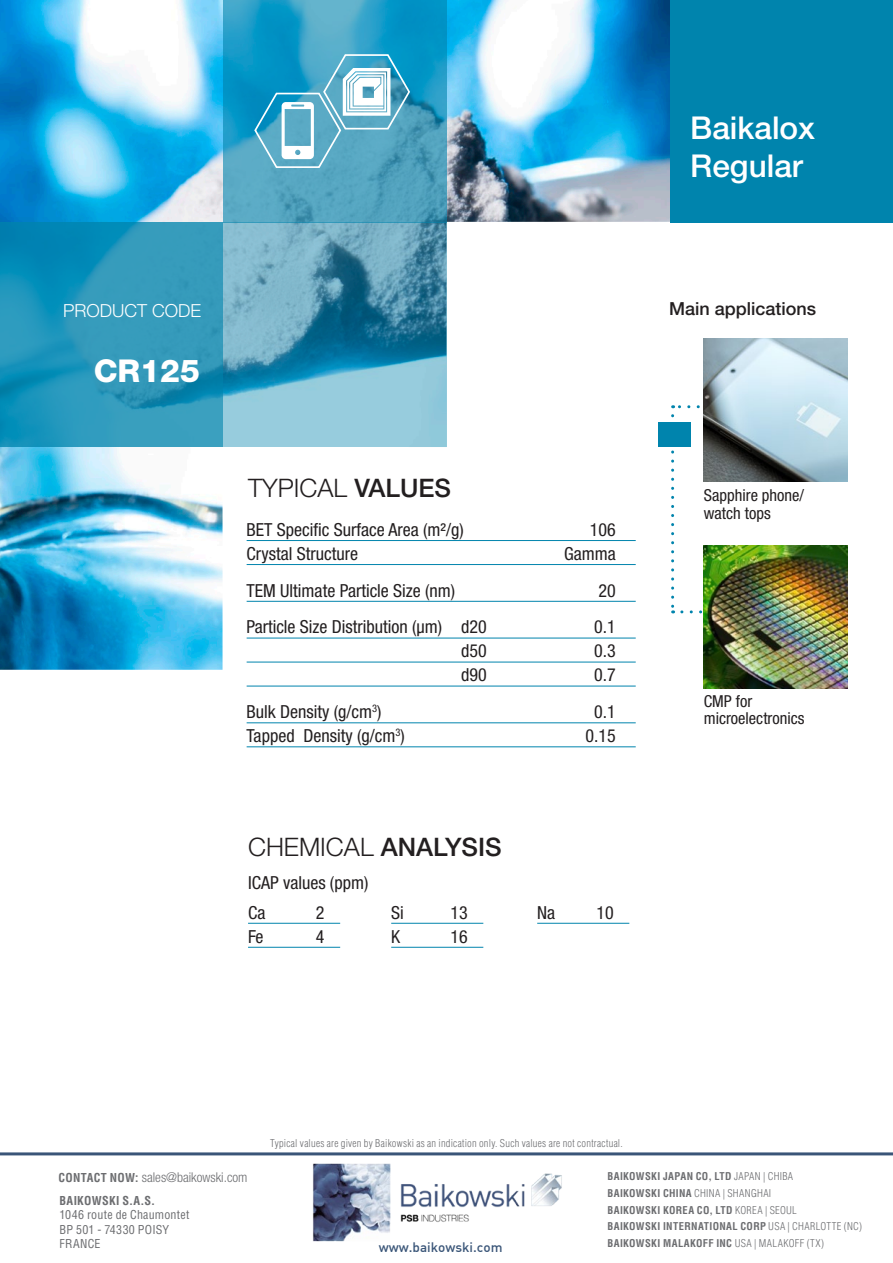
<style>
.page{position:relative;width:893px;height:1263px;background:#fff}
.page>*{position:absolute;margin:0;border:0;box-sizing:border-box;transform-origin:0 0}
.t1{font:500 31.5px/37.8px "Helvetica Neue LT Std";color:#fff}
.t2{font:800 31.5px "Helvetica Neue LT Std";color:#fff}
.t3{font:300 25.5px "Helvetica Neue LT Std";color:#231f20}
.t4{font:condensed 18px/29.7px "Helvetica Neue LT Std";color:#231f20}
.t5{font:500 18px "Helvetica Neue LT Std";color:#231f20}
.t6{font:300 18px "Helvetica Neue LT Std";color:#fff}
.t7{font:condensed 16.5px/18px "Helvetica Neue LT Std";color:#231f20}
.t8{font:300 condensed 13.5px "Helvetica Neue LT Std";color:#6c6d70}
.t9{font:500 13.5px "DIN";color:#3a5578}
.t10{font:condensed 12px/14.4px "Helvetica LT Std";letter-spacing:.02em;color:#6c6d70}
.t11{font:700 condensed 12px "Helvetica LT Std";letter-spacing:.025em;color:#6c6d70}
.t12{font:700 condensed 10.5px/16.8px "Helvetica LT Std";letter-spacing:.03em;color:#6c6d70}
.t13{font:300 condensed 10.5px "Helvetica LT Std";letter-spacing:.025em;color:#6c6d70}
.s1{font-weight:500}
.s2{font-family:"Helvetica LT Std";font-weight:700;font-size:12px}
.s3{font-weight:300}
</style>
<div class="page">
<img style="left:313px;top:1163px;width:249px;height:79px">
<hr style="left:0;top:1152px;width:893px;height:3px;background:#3a5578">
<img style="left:0;top:0;width:672px;height:670px">
<div style="left:670px;top:0;width:223px;height:222px;background:#0084ad"></div>
<svg style="left:0;top:222px;width:223px;height:225px;background:#2595ba"></svg>
<svg style="left:223px;top:0;width:223px;height:222px;background:#359fc3"></svg>
<svg style="left:223px;top:222px;width:223px;height:225px;background:#64a6bf"></svg>
<hr style="left:247px;top:540px;width:389px;height:1px;background:#0084ad">
<hr style="left:247px;top:564px;width:389px;height:1px;background:#0084ad">
<hr style="left:247px;top:601px;width:389px;height:1px;background:#0084ad">
<hr style="left:247px;top:638px;width:389px;height:1px;background:#0084ad">
<hr style="left:247px;top:662px;width:389px;height:1px;background:#0084ad">
<hr style="left:247px;top:686px;width:389px;height:1px;background:#0084ad">
<hr style="left:247px;top:722px;width:389px;height:1px;background:#0084ad">
<hr style="left:247px;top:746px;width:389px;height:1px;background:#0084ad">
<hr style="left:248px;top:923px;width:92px;height:1px;background:#0084ad">
<hr style="left:248px;top:947px;width:92px;height:1px;background:#0084ad">
<hr style="left:391px;top:923px;width:92px;height:1px;background:#0084ad">
<hr style="left:391px;top:947px;width:92px;height:1px;background:#0084ad">
<hr style="left:537px;top:923px;width:92px;height:1px;background:#0084ad">
<svg style="left:673px;top:405px;width:31px;height:3px"></svg>
<svg style="left:671px;top:416px;width:3px;height:197px"></svg>
<svg style="left:682px;top:610px;width:21px;height:3px"></svg>
<div style="left:658px;top:423px;width:33px;height:24px;background:#0084ad"></div>
<img style="left:704px;top:338px;width:143px;height:144px">
<img style="left:703px;top:545px;width:144px;height:144px">
<svg style="left:253px;top:53px;width:158px;height:116px;background:#62b2cd"></svg>
<p class="t6" style="left:63px;top:299px;width:140px">PRODUCT CODE</p>
<h1 class="t2" style="left:94px;top:352px;width:108px">CR125</h1>
<h2 class="t3" style="left:248px;top:472px;width:205px">TYPICAL <span class="s1">VALUES</span></h2>
<p class="t4" style="left:247px;top:515px;width:219px">BET Specific Surface Area (m²/g)</p>
<p class="t4" style="left:590px;top:515px;width:27px">106</p>
<p class="t4" style="left:247px;top:539px;width:113px">Crystal Structure</p>
<p class="t4" style="left:564px;top:539px;width:53px">Gamma</p>
<p class="t4" style="left:247px;top:575px;width:210px">TEM Ultimate Particle Size (nm)</p>
<p class="t4" style="left:598px;top:575px;width:19px">20</p>
<p class="t4" style="left:247px;top:612px;width:241px">Particle Size Distribution (μm) d20</p>
<p class="t4" style="left:594px;top:612px;width:23px">0.1</p>
<p class="t4" style="left:461px;top:636px;width:27px">d50</p>
<p class="t4" style="left:594px;top:636px;width:23px">0.3</p>
<p class="t4" style="left:461px;top:660px;width:27px">d90</p>
<p class="t4" style="left:594px;top:660px;width:23px">0.7</p>
<p class="t4" style="left:247px;top:697px;width:136px">Bulk Density (g/cm<sup>3</sup>)</p>
<p class="t4" style="left:594px;top:697px;width:23px">0.1</p>
<p class="t4" style="left:247px;top:721px;width:160px">Tapped Density (g/cm<sup>3</sup>)</p>
<p class="t4" style="left:585px;top:721px;width:32px">0.15</p>
<h2 class="t3" style="left:248px;top:831px;width:255px">CHEMICAL <span class="s1">ANALYSIS</span></h2>
<p class="t4" style="left:248px;top:867px;width:122px">ICAP values (ppm)<br>Ca</p>
<p class="t4" style="left:391px;top:897px;width:14px">Si</p>
<p class="t4" style="left:450px;top:897px;width:19px">13</p>
<p class="t4" style="left:391px;top:921px;width:10px">K</p>
<p class="t4" style="left:450px;top:921px;width:19px">16</p>
<p class="t4" style="left:316px;top:897px;width:10px">2</p>
<p class="t4" style="left:248px;top:921px;width:17px">Fe</p>
<p class="t4" style="left:316px;top:921px;width:10px">4</p>
<p class="t4" style="left:537px;top:897px;width:19px">Na</p>
<p class="t4" style="left:596px;top:897px;width:19px">10</p>
<h1 class="t1" style="left:690px;top:109px;width:126px">Baikalox<br>Regular</h1>
<p class="t5" style="left:669px;top:298px;width:149px">Main applications</p>
<p class="t7" style="left:704px;top:486px;width:102px">Sapphire phone/ watch tops</p>
<p class="t7" style="left:704px;top:693px;width:102px;line-height:16.5px">CMP for microelectronics</p>
<p class="t13" style="left:270px;top:1137px;width:354px">Typical values are given by Baikowski as an indication only. Such values are not contractual.</p>
<p class="t8" style="left:58px;top:1169px;width:191px"><span class="s2">CONTACT NOW:</span> sales@baikowski.com</p>
<p class="t11" style="left:60px;top:1193px;width:97px">BAIKOWSKI S.A.S.</p>
<p class="t10" style="left:60px;top:1208px;width:131px">1046 route de Chaumontet<br>BP 501 - 74330 POISY<br>FRANCE</p>
<p class="t9" style="left:379px;top:1239px;width:125px">www.baikowski.com</p>
<p class="t12" style="left:608px;top:1167px;width:256px">BAIKOWSKI JAPAN CO, LTD <span class="s3">JAPAN | CHIBA<br></span>BAIKOWSKI CHINA <span class="s3">CHINA | SHANGHAI<br></span>BAIKOWSKI KOREA CO, LTD <span class="s3">KOREA | SEOUL<br></span>BAIKOWSKI INTERNATIONAL CORP <span class="s3">USA | CHARLOTTE (NC)<br></span>BAIKOWSKI MALAKOFF INC <span class="s3">USA | MALAKOFF (TX)</span></p>
</div>
